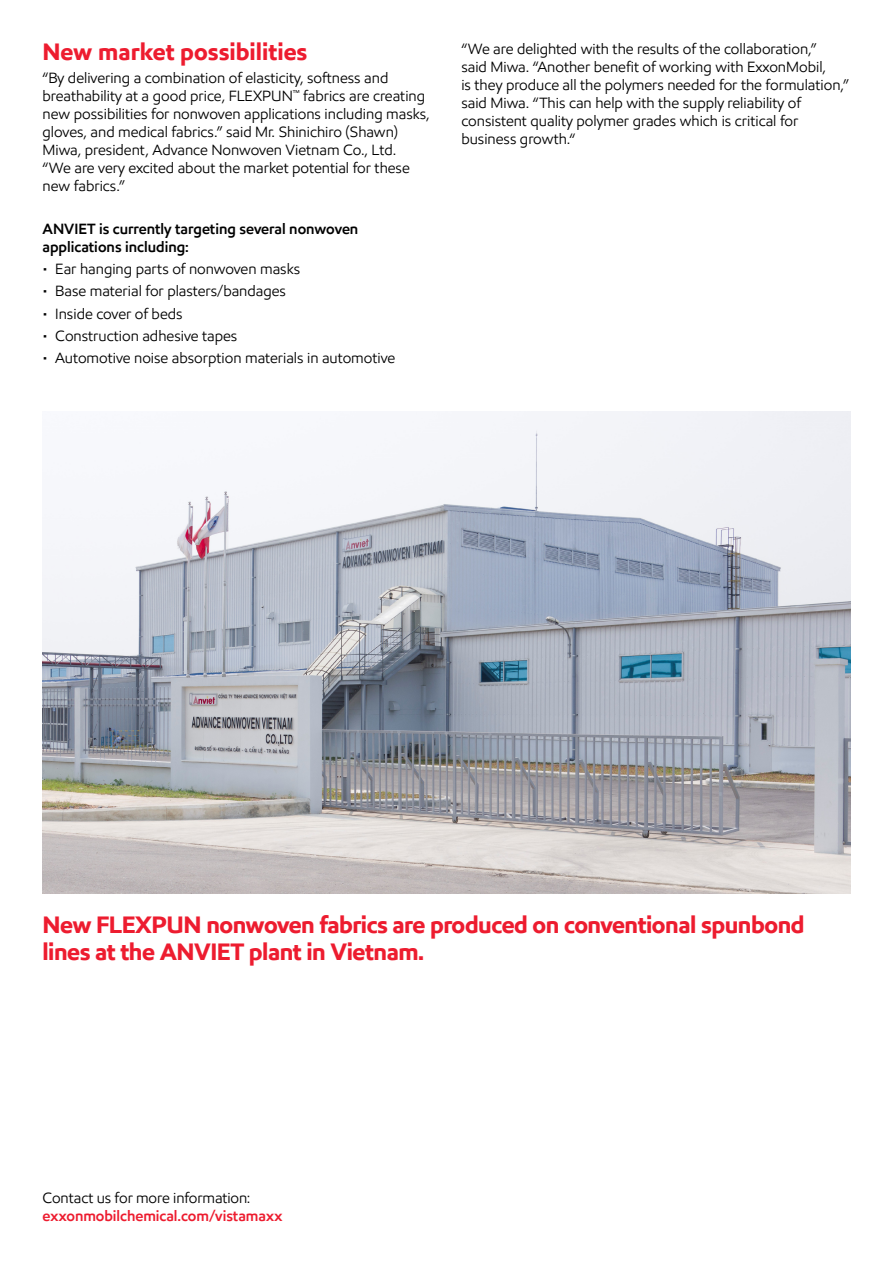
<style>
.page{position:relative;width:893px;height:1263px;background:#fff}
.page>*{position:absolute;margin:0;border:0;box-sizing:border-box;transform-origin:0 0}
.t1{font:700 24px/27px "E Mprint";letter-spacing:-.02em;color:#ed1c2f}
.t2{font:700 24px "E Mprint";color:#ed1c2f}
.t3{font:15px/18px "E Mprint";color:#000}
.t4{font:600 15px/18px "E Mprint";color:#000}
.t5{font:600 15px "E Mprint";letter-spacing:-.005em;color:#ed1c2f}
.s1{font-weight:300}
</style>
<div class="page">
<img style="left:43px;top:411px;width:807px;height:482px">
<h1 class="t2" style="left:43px;top:37px;width:266px">New market possibilities</h1>
<p class="t3" style="left:43px;top:68px;width:389px">“By delivering a combination of elasticity, softness and breathability at a good price, FLEXPUN<sup>™</sup> fabrics are creating new possibilities for nonwoven applications including masks, gloves, and medical fabrics.” said Mr. Shinichiro (Shawn)<br>Miwa, president, Advance Nonwoven Vietnam Co., Ltd.<br>“We are very excited about the market potential for these new fabrics.”</p>
<p class="t4" style="left:43px;top:220px;width:317px">ANVIET is currently targeting several nonwoven applications including:</p>
<p class="t3" style="left:43px;top:260px;width:259px"><span class="s1">•</span> Ear hanging parts of nonwoven masks</p>
<p class="t3" style="left:43px;top:282px;width:245px"><span class="s1">•</span> Base material for plasters/bandages</p>
<p class="t3" style="left:43px;top:304px;width:142px"><span class="s1">•</span> Inside cover of beds</p>
<p class="t3" style="left:43px;top:327px;width:196px"><span class="s1">•</span> Construction adhesive tapes</p>
<p class="t3" style="left:43px;top:349px;width:354px"><span class="s1">•</span> Automotive noise absorption materials in automotive</p>
<p class="t3" style="left:461px;top:39px;width:389px">“We are delighted with the results of the collaboration,”<br>said Miwa. “Another benefit of working with ExxonMobil,<br>is they produce all the polymers needed for the formulation,” said Miwa. “This can help with the supply reliability of consistent quality polymer grades which is critical for business growth.“</p>
<h1 class="t1" style="left:43px;top:911px;width:764px">New FLEXPUN nonwoven fabrics are produced on conventional spunbond lines at the ANVIET plant in Vietnam.</h1>
<p class="t3" style="left:43px;top:1189px;width:209px">Contact us for more information:</p>
<p class="t5" style="left:43px;top:1207px;width:241px">exxonmobilchemical.com/vistamaxx</p>
</div>
